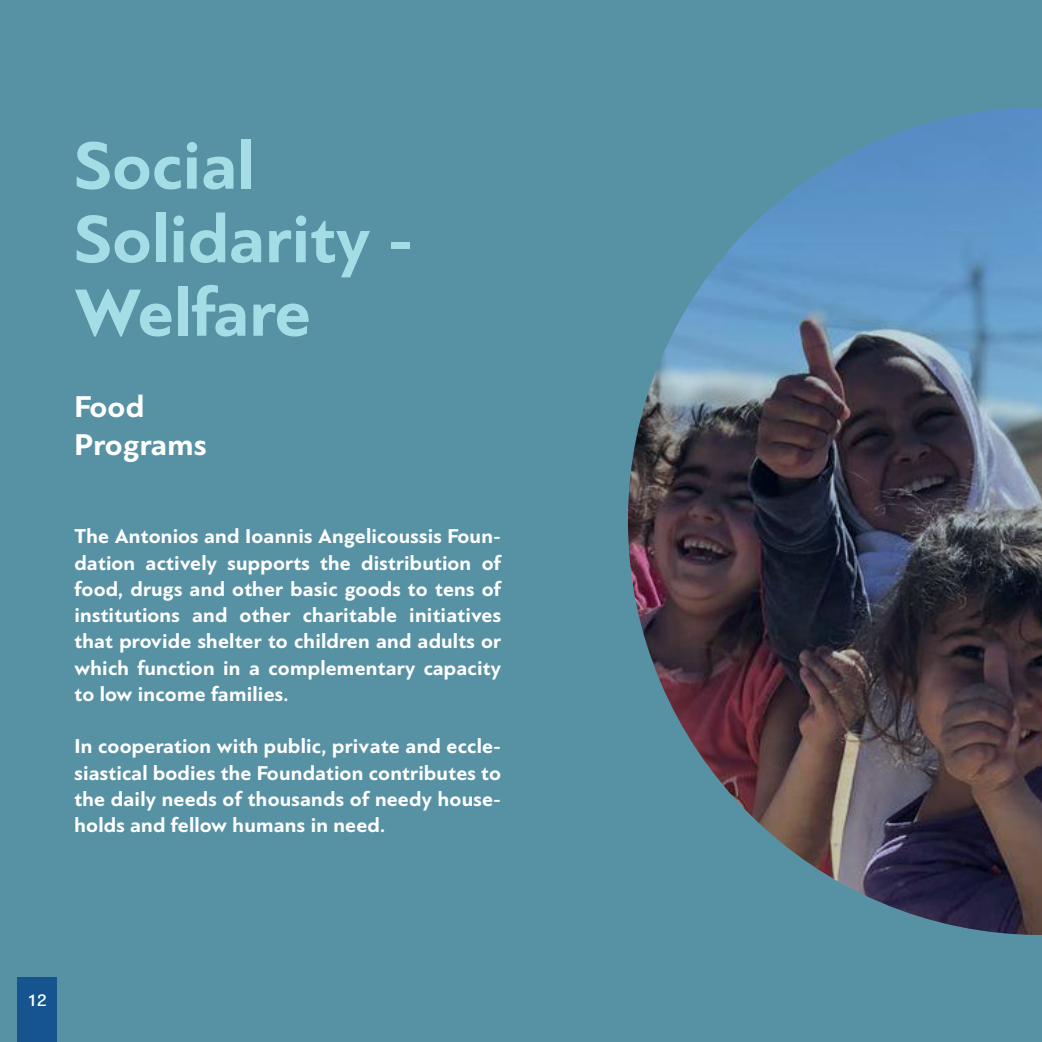
<style>
.page{position:relative;width:1042px;height:1042px;background:#5792a4}
.page>*{position:absolute;margin:0;border:0;box-sizing:border-box;transform-origin:0 0}
.t1{font:700 70px/73.5px "PF Bague Sans Pro";color:#a4dde6}
.t2{font:700 31.5px "PF Bague Sans Pro";letter-spacing:.01em;color:#fff}
.t3{font:700 21px/26.2px "PF Bague Sans Pro";letter-spacing:.01em;color:#fff;text-align:justify}
.t4{font:500 17.5px "PF Bague Sans Pro";color:#fff}
</style>
<div class="page">
<img style="left:628px;top:107px;width:414px;height:828px">
<div style="left:18px;top:977px;width:39px;height:65px;background:#16548f"></div>
<p class="t1" style="left:74px;top:130px;width:182px">Social</p>
<p class="t1" style="left:74px;top:203px;width:340px">Solidarity -<br>Welfare</p>
<p class="t2" style="left:74px;top:387px;width:71px">Food</p>
<p class="t2" style="left:74px;top:426px;width:134px">Programs</p>
<p class="t3" style="left:74px;top:523px;width:428px">The Antonios and Ioannis Angelicoussis Foun&shy;dation actively supports the distribution of food, drugs and other basic goods to tens of institutions and other charitable initiatives that provide shelter to children and adults or which function in a complementary capacity to low income families.</p>
<p class="t3" style="left:74px;top:733px;width:428px">In cooperation with public, private and eccle&shy;siastical bodies the Foundation contributes to the daily needs of thousands of needy house&shy;holds and fellow humans in need.</p>
<p class="t4" style="left:27px;top:990px;width:21px">12</p>
</div>
